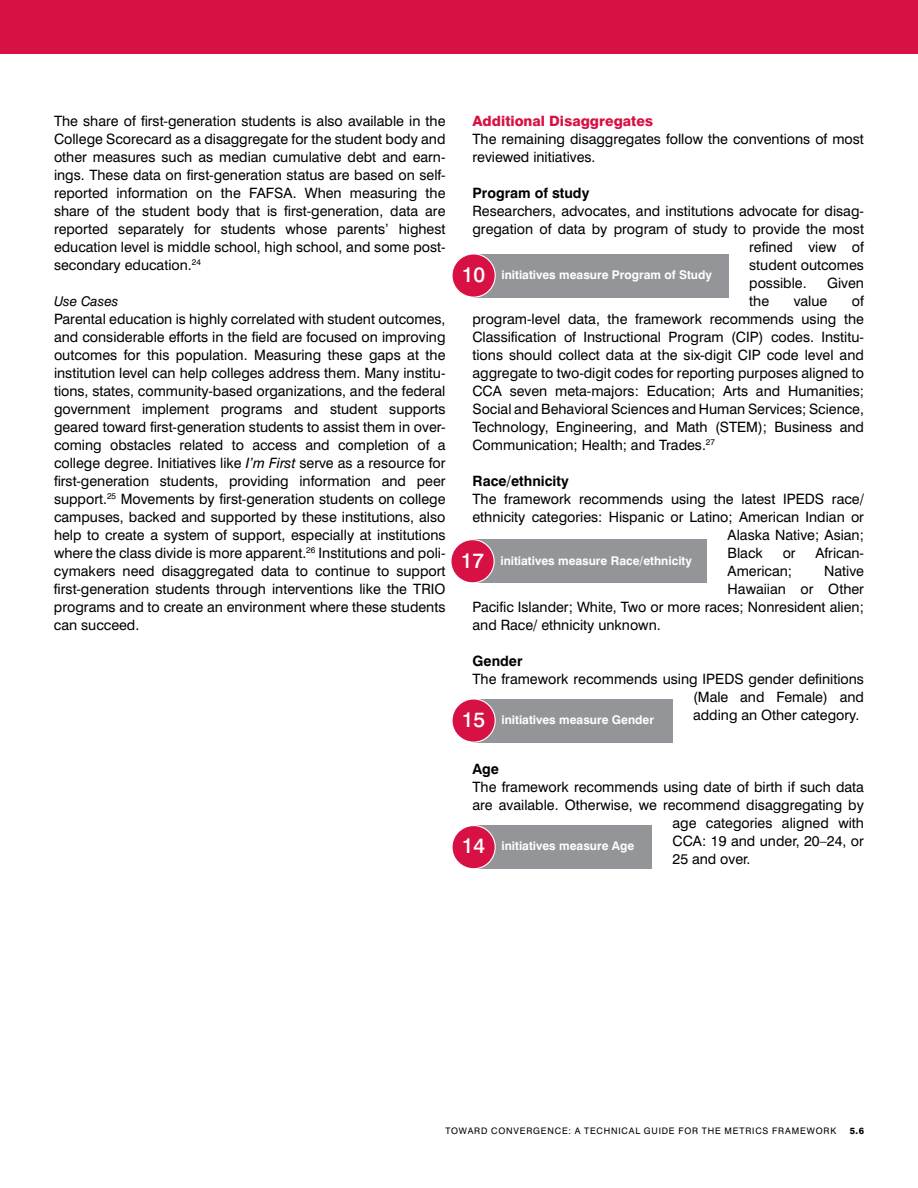
<style>
.page{position:relative;width:918px;height:1188px;background:#fff}
.page>*{position:absolute;margin:0;border:0;box-sizing:border-box;transform-origin:0 0}
.t1{font:14.25px/18px "Swiss 721 BT";color:#000;text-align:justify}
.t2{font:700 14.25px "Swiss 721 BT";color:#000}
.t3{font:800 14.25px "Swiss 721 BT";color:#d71144}
.t4{font:italic 13.5px "Swiss 721 BT";color:#000}
.t5{font:700 12px "Swiss 721 BT";color:#fff}
.t6{font:9px "Swiss 721 BT";letter-spacing:.095em;color:#000}
.t7{font:800 9px "Swiss 721 BT";color:#000}
.s1{font-style:italic}
.s2{font-weight:500;font-size:21px}
</style>
<div class="page">
<div style="left:0;top:0;width:918px;height:54px;background:#d71144"></div>
<div style="left:473px;top:254px;width:256px;height:43px;background:#939598"></div>
<div style="left:452px;top:254px;width:43px;height:43px;background:#d71144;border-radius:50%"></div>
<div style="left:451px;top:253px;width:45px;height:45px;border:1px solid #fff;border-radius:50%"></div>
<div style="left:472px;top:540px;width:235px;height:43px;background:#939598"></div>
<div style="left:451px;top:540px;width:43px;height:43px;background:#d71144;border-radius:50%"></div>
<div style="left:450px;top:539px;width:45px;height:44px;border:1px solid #fff;border-radius:50%"></div>
<div style="left:473px;top:699px;width:200px;height:43px;background:#939598"></div>
<div style="left:452px;top:699px;width:43px;height:43px;background:#d71144;border-radius:50%"></div>
<div style="left:451px;top:698px;width:45px;height:45px;border:1px solid #fff;border-radius:50%"></div>
<div style="left:473px;top:826px;width:179px;height:43px;background:#939598"></div>
<div style="left:452px;top:826px;width:43px;height:43px;background:#d71144;border-radius:50%"></div>
<div style="left:451px;top:825px;width:45px;height:44px;border:1px solid #fff;border-radius:50%"></div>
<p class="t1" style="left:54px;top:112px;width:393px">The share of first-generation students is also available in the College Scorecard as a disaggregate for the student body and other measures such as median cumulative debt and earn&shy;ings. These data on first-generation status are based on self&shy;reported information on the FAFSA. When measuring the share of the student body that is first-generation, data are reported separately for students whose parents’ highest education level is middle school, high school, and some post&shy;secondary education.<sup>24</sup></p>
<p class="t4" style="left:54px;top:293px;width:66px">Use Cases</p>
<p class="t1" style="left:54px;top:310px;width:393px">Parental education is highly correlated with student outcomes, and considerable efforts in the field are focused on improving outcomes for this population. Measuring these gaps at the institution level can help colleges address them. Many institu&shy;tions, states, community-based organizations, and the federal government implement programs and student supports geared toward first-generation students to assist them in over&shy;coming obstacles related to access and completion of a college degree. Initiatives like <span class="s1">I’m First</span> serve as a resource for first-generation students, providing information and peer support.<sup>25</sup> Movements by first-generation students on college campuses, backed and supported by these institutions, also help to create a system of support, especially at institutions where the class divide is more apparent.<sup>26</sup> Institutions and poli&shy;cymakers need disaggregated data to continue to support first-generation students through interventions like the TRIO programs and to create an environment where these students can succeed.</p>
<p class="t3" style="left:472px;top:112px;width:182px">Additional Disaggregates</p>
<p class="t1" style="left:472px;top:130px;width:393px">The remaining disaggregates follow the conventions of most reviewed initiatives.</p>
<p class="t2" style="left:472px;top:184px;width:118px">Program of study</p>
<p class="t1" style="left:472px;top:202px;width:393px">Researchers, advocates, and institutions advocate for disag-</p>
<p class="t1" style="left:472px;top:220px;width:393px">gregation of data by program of study to provide the most</p>
<p class="t1" style="left:749px;top:238px;width:116px">refined view of</p>
<p class="t1" style="left:749px;top:256px;width:116px">student outcomes</p>
<p class="t1" style="left:749px;top:274px;width:59px">possible.</p>
<p class="t1" style="left:827px;top:274px;width:38px">Given</p>
<p class="t1" style="left:749px;top:292px;width:21px">the</p>
<p class="t1" style="left:794px;top:292px;width:35px">value</p>
<p class="t5" style="left:462px;top:267px;width:251px"><span class="s2">10</span> initiatives measure Program of Study</p>
<p class="t1" style="left:472px;top:292px;width:393px;text-indent:379px">of program-level data, the framework recommends using the Classification of Instructional Program (CIP) codes. Institu&shy;tions should collect data at the six-digit CIP code level and aggregate to two-digit codes for reporting purposes aligned to CCA seven meta-majors: Education; Arts and Humanities; Social and Behavioral Sciences and Human Services; Science, Technology, Engineering, and Math (STEM); Business and Communication; Health; and Trades.<sup>27</sup></p>
<p class="t2" style="left:472px;top:472px;width:98px">Race/ethnicity</p>
<p class="t1" style="left:472px;top:490px;width:393px">The framework recommends using the latest IPEDS race/</p>
<p class="t1" style="left:472px;top:508px;width:393px">ethnicity categories: Hispanic or Latino; American Indian or</p>
<p class="t1" style="left:728px;top:526px;width:138px">Alaska Native; Asian;</p>
<p class="t1" style="left:728px;top:544px;width:37px">Black</p>
<p class="t1" style="left:783px;top:544px;width:15px">or</p>
<p class="t1" style="left:815px;top:544px;width:50px">African-</p>
<p class="t1" style="left:728px;top:562px;width:66px">American;</p>
<p class="t1" style="left:824px;top:562px;width:41px">Native</p>
<p class="t1" style="left:728px;top:580px;width:138px">Hawaiian or Other</p>
<p class="t1" style="left:472px;top:598px;width:393px">Pacific Islander; White, Two or more races; Nonresident alien;</p>
<p class="t1" style="left:472px;top:616px;width:190px">and Race/ ethnicity unknown.</p>
<p class="t2" style="left:472px;top:652px;width:52px">Gender</p>
<p class="t1" style="left:693px;top:670px;width:172px;text-indent:-221px">The framework recommends using IPEDS gender definitions (Male and Female) and adding an Other category.</p>
<p class="t5" style="left:461px;top:553px;width:233px"><span class="s2">17</span> initiatives measure Race/ethnicity</p>
<p class="t5" style="left:462px;top:712px;width:194px"><span class="s2">15</span> initiatives measure Gender</p>
<p class="t2" style="left:472px;top:760px;width:28px">Age</p>
<p class="t1" style="left:472px;top:778px;width:393px">The framework recommends using date of birth if such data</p>
<p class="t1" style="left:472px;top:796px;width:393px">are available. Otherwise, we recommend disaggregating by</p>
<p class="t1" style="left:673px;top:814px;width:193px">age categories aligned with</p>
<p class="t1" style="left:673px;top:832px;width:193px">CCA: 19 and under, 20–24, or</p>
<p class="t1" style="left:673px;top:850px;width:80px">25 and over.</p>
<p class="t5" style="left:462px;top:839px;width:174px"><span class="s2">14</span> initiatives measure Age</p>
<p class="t6" style="left:446px;top:1125px;width:392px">TOWARD CONVERGENCE: A TECHNICAL GUIDE FOR THE METRICS FRAMEWORK</p>
<p class="t7" style="left:850px;top:1125px;width:16px">5.6</p>
</div>
